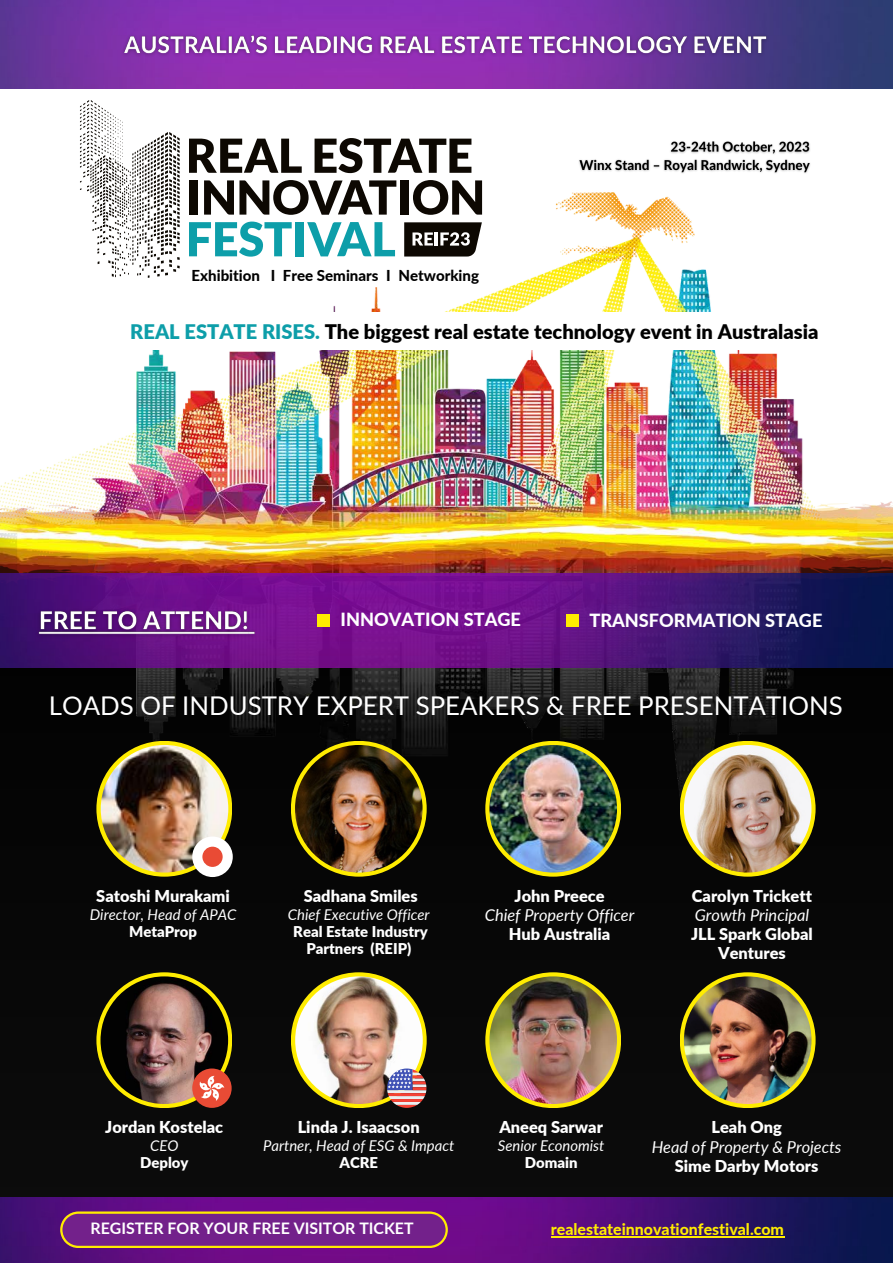
<style>
.page{position:relative;width:893px;height:1264px;background:#fff}
.page>*{position:absolute;margin:0;border:0;box-sizing:border-box;transform-origin:0 0}
.t1{font:25.8px "Lato";color:#fff}
.t2{font:900 20.1px "Lato";color:#000}
.t3{font:800 18.15px "Lato";color:#fff}
.t4{font:900 16.35px/19px "Lato";color:#fff;text-align:center}
.t5{font:italic 16.35px "Lato";color:#fff}
.t6{font:700 15.9px "Lato";color:#fff}
.t7{font:800 15.9px "Lato";color:#ffec00}
.t8{font:800 15px "Lato";color:#000}
.t9{font:italic 14.85px "Lato";color:#fff}
.t10{font:900 14.85px/16.8px "Lato";color:#fff;text-align:center}
.s1{color:#0d9ea9}
</style>
<div class="page">
<div style="left:0;top:533px;width:892px;height:729px;background:#080808"></div>
<img style="left:0;top:192px;width:892px;height:658px">
<img style="left:0;top:1197px;width:892px;height:65px">
<svg style="left:96px;top:741px;width:136px;height:135px;background:#f1df0d"></svg>
<img style="left:101px;top:745px;width:127px;height:127px;border-radius:50%">
<svg style="left:291px;top:741px;width:135px;height:135px;background:#ebd802"></svg>
<img style="left:295px;top:745px;width:127px;height:127px;border-radius:50%">
<svg style="left:485px;top:741px;width:136px;height:135px;background:#efdf06"></svg>
<img style="left:489px;top:745px;width:128px;height:127px;border-radius:50%">
<svg style="left:679px;top:741px;width:136px;height:135px;background:#eddb0b"></svg>
<img style="left:683px;top:745px;width:128px;height:127px;border-radius:50%">
<svg style="left:96px;top:972px;width:136px;height:136px;background:#e6d404"></svg>
<img style="left:100px;top:976px;width:128px;height:127px;border-radius:50%">
<svg style="left:291px;top:972px;width:135px;height:136px"></svg>
<img style="left:295px;top:976px;width:128px;height:127px;border-radius:50%">
<svg style="left:485px;top:972px;width:136px;height:136px;background:#edd808"></svg>
<img style="left:489px;top:976px;width:128px;height:127px;border-radius:50%">
<svg style="left:679px;top:972px;width:136px;height:136px;background:#e2d30b"></svg>
<img style="left:683px;top:976px;width:128px;height:127px;border-radius:50%">
<img style="left:0;top:573px;width:892px;height:95px">
<div style="left:317px;top:614px;width:13px;height:13px;background:#ffec00"></div>
<div style="left:566px;top:614px;width:13px;height:13px;background:#ffec00"></div>
<img style="left:32px;top:604px;width:223px;height:38px">
<img style="left:579px;top:141px;width:231px;height:32px">
<img style="left:0;top:0;width:892px;height:89px">
<img style="left:118px;top:29px;width:656px;height:32px">
<div style="left:192px;top:836px;width:41px;height:41px;background:#fff;border-radius:50%"></div>
<div style="left:202px;top:846px;width:21px;height:20px;background:#e94b35;border-radius:50%"></div>
<div style="left:192px;top:1068px;width:40px;height:39px;background:#e94b35;border-radius:50%"></div>
<svg style="left:197px;top:1075px;width:27px;height:26px"></svg>
<svg style="left:387px;top:1068px;width:39px;height:39px;background:#a78292"></svg>
<div style="left:117px;top:312px;width:714px;height:38px;background:#fff"></div>
<svg style="left:80px;top:100px;width:405px;height:187px"></svg>
<svg style="left:60px;top:1211px;width:388px;height:36px;background:#81357c"></svg>
<hr style="left:551px;top:1235px;width:233px;height:1px;background:#ffec00">
<p class="t8" style="left:191px;top:266px;width:289px">Exhibition I Free Seminars I Networking</p>
<p class="t2" style="left:130px;top:319px;width:689px"><span class="s1">REAL ESTATE RISES.</span> The biggest real estate technology event in Australasia</p>
<p class="t3" style="left:340px;top:607px;width:182px">INNOVATION STAGE</p>
<p class="t3" style="left:589px;top:608px;width:234px">TRANSFORMATION STAGE</p>
<p class="t1" style="left:49px;top:689px;width:795px">LOADS OF INDUSTRY EXPERT SPEAKERS &amp; FREE PRESENTATIONS</p>
<p class="t4" style="left:96px;top:886px;width:135px">Satoshi Murakami</p>
<p class="t9" style="left:90px;top:905px;width:148px">Director, Head of APAC</p>
<p class="t10" style="left:129px;top:922px;width:69px">MetaProp</p>
<p class="t4" style="left:304px;top:886px;width:115px">Sadhana Smiles</p>
<p class="t9" style="left:288px;top:905px;width:143px">Chief Executive Officer</p>
<p class="t10" style="left:293px;top:922px;width:136px">Real Estate Industry<br>Partners (REIP)</p>
<p class="t4" style="left:514px;top:886px;width:92px">John Preece</p>
<p class="t5" style="left:485px;top:905px;width:151px">Chief Property Officer</p>
<p class="t4" style="left:509px;top:924px;width:103px">Hub Australia</p>
<p class="t4" style="left:692px;top:886px;width:122px">Carolyn Trickett</p>
<p class="t5" style="left:694px;top:905px;width:116px">Growth Principal</p>
<p class="t4" style="left:691px;top:924px;width:123px">JLL Spark Global<br>Ventures</p>
<p class="t4" style="left:105px;top:1117px;width:119px">Jordan Kostelac</p>
<p class="t9" style="left:150px;top:1136px;width:30px">CEO</p>
<p class="t10" style="left:140px;top:1154px;width:50px">Deploy</p>
<p class="t4" style="left:298px;top:1117px;width:123px">Linda J. Isaacson</p>
<p class="t9" style="left:263px;top:1136px;width:193px">Partner, Head of ESG &amp; Impact</p>
<p class="t10" style="left:339px;top:1154px;width:40px">ACRE</p>
<p class="t4" style="left:711px;top:1117px;width:72px">Leah Ong</p>
<p class="t5" style="left:651px;top:1136px;width:191px">Head of Property &amp; Projects</p>
<p class="t4" style="left:499px;top:1117px;width:105px">Aneeq Sarwar</p>
<p class="t9" style="left:498px;top:1136px;width:108px">Senior Economist</p>
<p class="t10" style="left:524px;top:1154px;width:54px">Domain</p>
<p class="t4" style="left:674px;top:1155px;width:145px">Sime Darby Motors</p>
<p class="t6" style="left:90px;top:1218px;width:324px">REGISTER FOR YOUR FREE VISITOR TICKET</p>
<p class="t7" style="left:551px;top:1219px;width:234px">realestateinnovationfestival.com</p>
</div>
